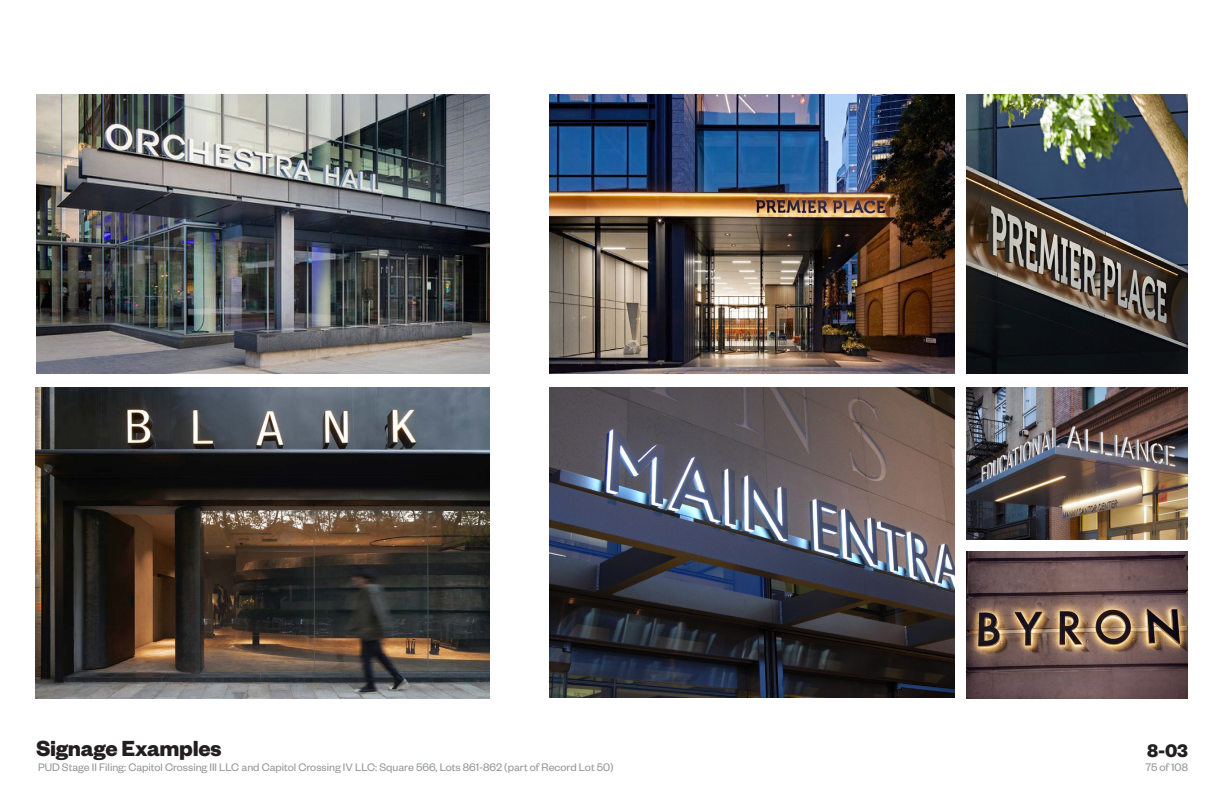
<style>
.page{position:relative;width:1224px;height:792px;background:#fff}
.page>*{position:absolute;margin:0;border:0;box-sizing:border-box;transform-origin:0 0}
.Page_Title{font:700 24px "Founders Grotesk";letter-spacing:-.01em;color:#231f20}
.Section{font:700 20px "Founders Grotesk";color:#231f20}
.t1{font:12px "Founders Grotesk";color:#939598}
</style>
<div class="page">
<img style="left:36px;top:388px;width:454px;height:311px">
<img style="left:967px;top:551px;width:221px;height:148px">
<img style="left:967px;top:388px;width:221px;height:151px">
<img style="left:550px;top:94px;width:405px;height:280px">
<img style="left:967px;top:94px;width:221px;height:280px">
<img style="left:36px;top:94px;width:454px;height:280px">
<img style="left:550px;top:388px;width:405px;height:310px">
<p class="Page_Title" style="left:36px;top:733px;width:187px">Signage Examples</p>
<p class="t1" style="left:38px;top:760px;width:577px">PUD Stage II Filing: Capitol Crossing III LLC and Capitol Crossing IV LLC: Square 566, Lots 861-862 (part of Record Lot 50)</p>
<p class="Section" style="left:1147px;top:738px;width:42px">8-03</p>
<p class="t1" style="left:1145px;top:760px;width:44px">75 of 108</p>
</div>
